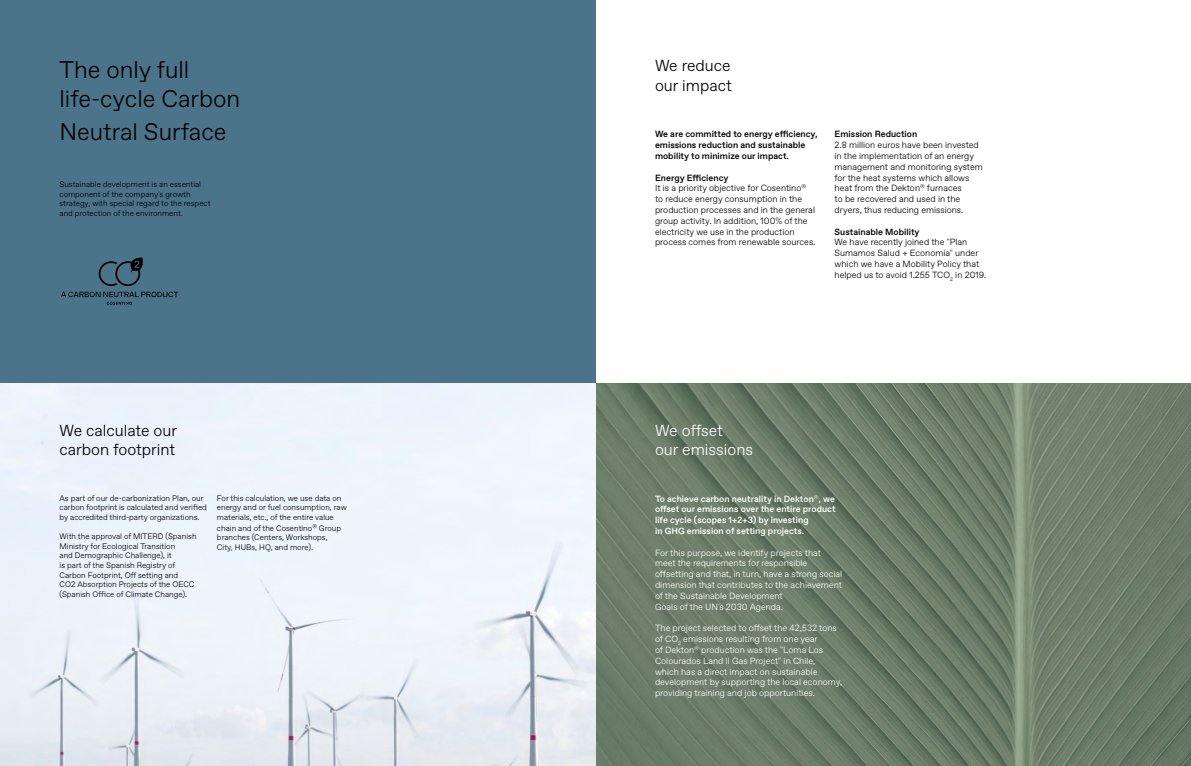
<style>
.page{position:relative;width:1191px;height:766px;background:#fff}
.page>*{position:absolute;margin:0;border:0;box-sizing:border-box;transform-origin:0 0}
.Frase_Destacada__-_I{font:300 24px/33.2px "ABC Favorit";color:#000}
.Frase_Destacada__-_I-2{font:300 16px/19.2px "ABC Favorit";color:#000}
.Frase_Destacada__-_I-3{font:300 16px "ABC Favorit";color:#fff}
.Frase_Destacada__-_I-4{font:300 9px/10.8px "ABC Favorit";color:#000}
.Frase_Destacada__-_I-5{font:300 9px/10.8px "ABC Favorit";color:#fff}
.Frase_Destacada__-_I-6{font:500 9px/10.8px "ABC Favorit";color:#000}
.Frase_Destacada__-_I-7{font:500 9px/10.8px "ABC Favorit";color:#fff}
.Frase_Destacada__-_I-8{font:300 8px/9.6px "ABC Favorit";color:#000}
.s1{font-family:"TT Norms"}
</style>
<div class="page">
<img style="left:595px;top:383px;width:596px;height:382px">
<svg style="left:0;top:0;width:595px;height:765px"></svg>
<svg style="left:61px;top:257px;width:117px;height:48px"></svg>
<p class="Frase_Destacada__-_I" style="left:60px;top:54px;width:131px">The only full</p>
<p class="Frase_Destacada__-_I" style="left:60px;top:82px;width:182px">life-cycle Carbon<br>Neutral Surface</p>
<p class="Frase_Destacada__-_I-8" style="left:60px;top:180px;width:152px">Sustainable development is an essential component of the company's growth strategy, with special regard to the respect and protection of the environment.</p>
<p class="Frase_Destacada__-_I-2" style="left:655px;top:56px;width:78px">We reduce our impact</p>
<p class="Frase_Destacada__-_I-6" style="left:655px;top:129px;width:164px">We are committed to energy efficiency, emissions reduction and sustainable mobility to minimize our impact.</p>
<p class="Frase_Destacada__-_I-6" style="left:655px;top:172px;width:75px">Energy Efficiency</p>
<p class="Frase_Destacada__-_I-4" style="left:655px;top:183px;width:162px">It is a priority objective for Cosentino<sup>® </sup>to reduce energy consumption in the production processes and in the general group activity. In addition, 100<span class="s1">%</span> of the electricity we use in the production process comes from renewable sources.</p>
<p class="Frase_Destacada__-_I-6" style="left:834px;top:129px;width:84px">Emission Reduction</p>
<p class="Frase_Destacada__-_I-4" style="left:834px;top:140px;width:150px">2.8 million euros have been invested in the implementation of an energy management and monitoring system for the heat systems which allows heat from the Dekton<sup>®</sup> furnaces<br>to be recovered and used in the dryers, thus reducing emissions.</p>
<p class="Frase_Destacada__-_I-6" style="left:834px;top:226px;width:87px">Sustainable Mobility</p>
<p class="Frase_Destacada__-_I-4" style="left:834px;top:237px;width:153px">We have recently joined the "Plan Sumamos Salud + Economía" under which we have a Mobility Policy that helped us to avoid 1.255 TCO<sub>2</sub> in 2019.</p>
<p class="Frase_Destacada__-_I-2" style="left:60px;top:420px;width:119px">We calculate our</p>
<p class="Frase_Destacada__-_I-2" style="left:60px;top:440px;width:117px">carbon footprint</p>
<p class="Frase_Destacada__-_I-3" style="left:655px;top:421px;width:69px">We offset</p>
<p class="Frase_Destacada__-_I-3" style="left:655px;top:440px;width:100px">our emissions</p>
<p class="Frase_Destacada__-_I-8" style="left:60px;top:493px;width:149px">As part of our de-carbonization Plan, our carbon footprint is calculated and verified by accredited third-party organizations.</p>
<p class="Frase_Destacada__-_I-8" style="left:60px;top:531px;width:138px">With the approval of MITERD (Spanish Ministry for Ecological Transition<br>and Demographic Challenge), it<br>is part of the Spanish Registry of Carbon Footprint, Off setting and</p>
<p class="Frase_Destacada__-_I-8" style="left:60px;top:579px;width:136px">CO2 Absorption Projects of the OECC (Spanish Office of Climate Change).</p>
<p class="Frase_Destacada__-_I-8" style="left:217px;top:493px;width:131px">For this calculation, we use data on energy and or fuel consumption, raw materials, etc., of the entire value</p>
<p class="Frase_Destacada__-_I-8" style="left:217px;top:523px;width:126px">chain and of the Cosentino<sup>®</sup> Group branches (Centers, Workshops,<br>City, HUBs, HQ, and more).</p>
<p class="Frase_Destacada__-_I-7" style="left:655px;top:493px;width:182px">To achieve carbon neutrality in Dekton<sup>®</sup>, we offset our emissions over the entire product life cycle (scopes 1+2+3) by investing<br>in GHG emission of setting projects.</p>
<p class="Frase_Destacada__-_I-5" style="left:655px;top:547px;width:189px">For this purpose, we identify projects that meet the requirements for responsible offsetting and that, in turn, have a strong social dimension that contributes to the achievement</p>
<p class="Frase_Destacada__-_I-5" style="left:655px;top:590px;width:129px">of the Sustainable Development<br>Goals of the UN's 2030 Agenda.</p>
<p class="Frase_Destacada__-_I-5" style="left:655px;top:622px;width:183px">The project selected to offset the 42,532 tons of CO<sub>2</sub> emissions resulting from one year<br>of Dekton<sup>®</sup> production was the "Loma Los Colourados Land ll Gas Project" in Chile,</p>
<p class="Frase_Destacada__-_I-5" style="left:655px;top:666px;width:189px">which has a direct impact on sustainable development by supporting the local economy, providing training and job opportunities.</p>
</div>
